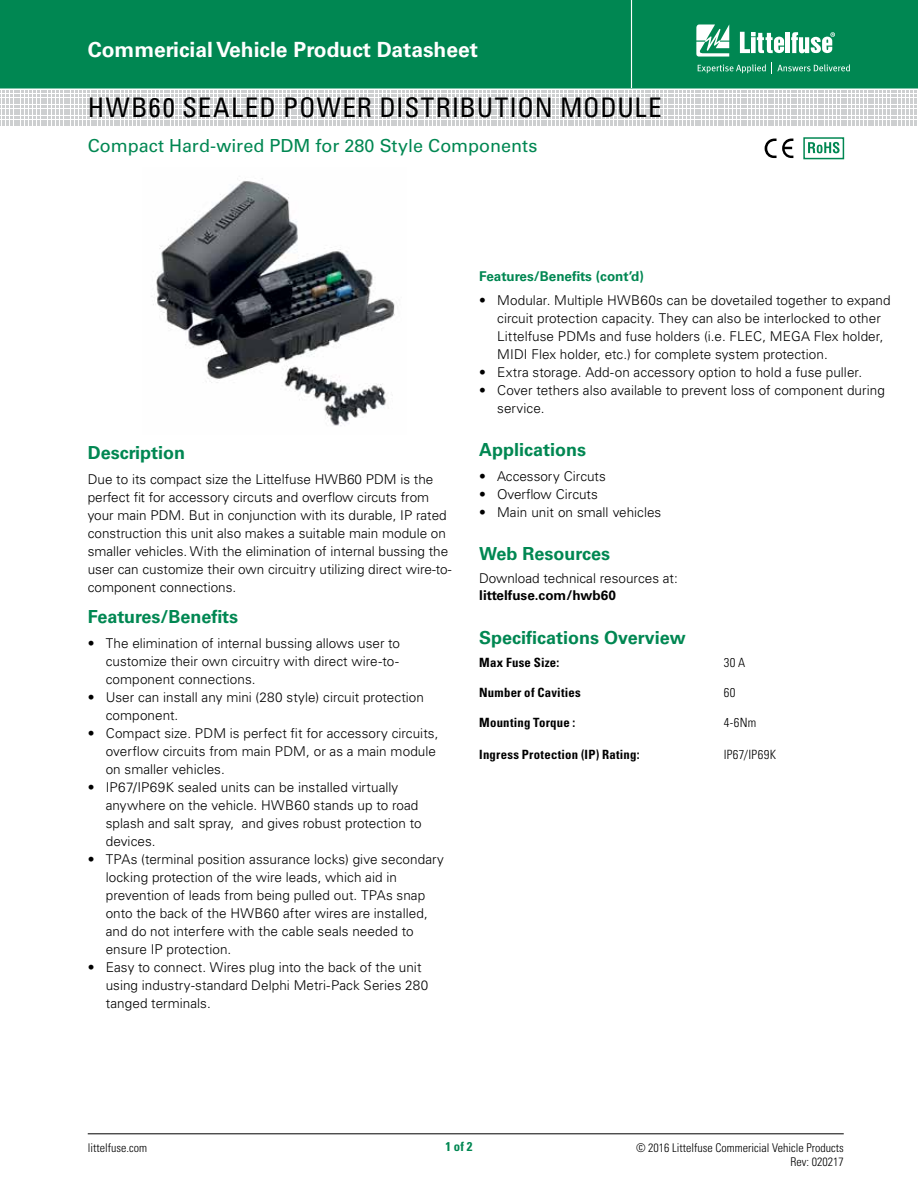
<style>
.page{position:relative;width:918px;height:1188px;background:#fff}
.page>*{position:absolute;margin:0;border:0;box-sizing:border-box;transform-origin:0 0}
.t1{font:condensed 27px "Univers LT Std";letter-spacing:.04em;color:#000}
.t2{font:700 21px "Univers LT Std";color:#fff}
.t3{font:700 18px "Univers LT Std";color:#008752}
.t4{font:18px "Univers LT Std";color:#008752}
.t5{font:300 13.5px/18px "Univers LT Std";color:#000}
.t6{font:700 13.5px "Univers LT Std";color:#008752}
.t7{font:700 13.5px "Univers LT Std";color:#000}
.t8{font:700 condensed 12.75px "Univers LT Std";letter-spacing:.02em;color:#000}
.t9{font:300 condensed 12.75px "Univers LT Std";letter-spacing:.025em;color:#000}
.t10{font:700 condensed 12.75px "Univers LT Std";color:#008752}
.t11{font:300 condensed 12px/13.5px "Univers LT Std";color:#000;text-align:right}
</style>
<div class="page">
<div style="left:0;top:0;width:918px;height:88px;background:#008752"></div>
<hr style="left:631px;top:0;width:1px;height:88px;background:#fff">
<hr style="left:88px;top:1134px;width:756px;height:1px;background:#000">
<svg style="left:0;top:91px;width:917px;height:35px"></svg>
<svg style="left:696px;top:24px;width:33px;height:33px"></svg>
<hr style="left:786px;top:32px;width:4px;height:21px;background:#fff">
<svg style="left:791px;top:32px;width:44px;height:21px"></svg>
<svg style="left:740px;top:32px;width:44px;height:21px"></svg>
<svg style="left:698px;top:64px;width:68px;height:9px"></svg>
<svg style="left:772px;top:63px;width:78px;height:11px"></svg>
<img style="left:153px;top:178px;width:242px;height:248px">
<svg style="left:808px;top:142px;width:32px;height:11px"></svg>
<div style="left:803px;top:137px;width:41px;height:22px;border:1px solid #008752"></div>
<svg style="left:765px;top:139px;width:28px;height:19px"></svg>
<h2 class="t2" style="left:88px;top:37px;width:392px">Commericial Vehicle Product Datasheet</h2>
<h1 class="t1" style="left:88px;top:91px;width:575px">HWB60 SEALED POWER DISTRIBUTION MODULE</h1>
<h3 class="t4" style="left:88px;top:135px;width:451px">Compact Hard-wired PDM for 280 Style Components</h3>
<h3 class="t3" style="left:88px;top:442px;width:99px">Description</h3>
<p class="t5" style="left:88px;top:470px;width:365px">Due to its compact size the Littelfuse HWB60 PDM is the perfect fit for accessory circuts and overflow circuts from your main PDM. But in conjunction with its durable, IP rated construction this unit also makes a suitable main module on smaller vehicles. With the elimination of internal bussing the user can customize their own circuitry utilizing direct wire-to&shy;component connections.</p>
<h3 class="t3" style="left:88px;top:606px;width:152px">Features/Benefits</h3>
<p class="t5" style="left:106px;top:634px;width:296px;text-align:justify;text-indent:-18px">• The elimination of internal bussing allows user to customize their own circuitry with direct wire-to&shy;component connections.</p>
<p class="t5" style="left:106px;top:688px;width:320px;text-indent:-18px">• User can install any mini (280 style) circuit protection component.</p>
<p class="t5" style="left:106px;top:724px;width:334px;text-indent:-18px">• Compact size. PDM is perfect fit for accessory circuits, overflow circuits from main PDM, or as a main module on smaller vehicles.</p>
<p class="t5" style="left:106px;top:778px;width:317px;text-indent:-18px">• IP67/IP69K sealed units can be installed virtually anywhere on the vehicle. HWB60 stands up to road splash and salt spray, and gives robust protection to devices.</p>
<p class="t5" style="left:106px;top:850px;width:340px;text-indent:-18px">• TPAs (terminal position assurance locks) give secondary locking protection of the wire leads, which aid in prevention of leads from being pulled out. TPAs snap onto the back of the HWB60 after wires are installed, and do not interfere with the cable seals needed to ensure IP protection.</p>
<p class="t5" style="left:106px;top:958px;width:324px;text-indent:-18px">• Easy to connect. Wires plug into the back of the unit using industry-standard Delphi Metri-Pack Series 280 tanged terminals.</p>
<p class="t6" style="left:479px;top:268px;width:166px">Features/Benefits (cont’d)</p>
<p class="t5" style="left:497px;top:291px;width:395px;text-indent:-18px">• Modular. Multiple HWB60s can be dovetailed together to expand circuit protection capacity. They can also be interlocked to other Littelfuse PDMs and fuse holders (i.e. FLEC, MEGA Flex holder, MIDI Flex holder, etc.) for complete system protection.</p>
<p class="t5" style="left:479px;top:363px;width:384px">• Extra storage. Add-on accessory option to hold a fuse puller.</p>
<p class="t5" style="left:497px;top:381px;width:389px;text-indent:-18px">• Cover tethers also available to prevent loss of component during service.</p>
<h3 class="t3" style="left:479px;top:439px;width:109px">Applications</h3>
<p class="t5" style="left:479px;top:467px;width:128px">• Accessory Circuts</p>
<p class="t5" style="left:479px;top:485px;width:120px">• Overflow Circuts</p>
<p class="t5" style="left:479px;top:503px;width:184px">• Main unit on small vehicles</p>
<h3 class="t3" style="left:479px;top:543px;width:132px">Web Resources</h3>
<p class="t5" style="left:479px;top:569px;width:200px">Download technical resources at:</p>
<p class="t7" style="left:479px;top:587px;width:138px">littelfuse.com/hwb60</p>
<h3 class="t3" style="left:479px;top:627px;width:208px">Specifications Overview</h3>
<p class="t8" style="left:479px;top:655px;width:82px">Max Fuse Size:</p>
<p class="t9" style="left:724px;top:655px;width:23px">30 A</p>
<p class="t8" style="left:479px;top:685px;width:103px">Number of Cavities</p>
<p class="t9" style="left:724px;top:685px;width:13px">60</p>
<p class="t8" style="left:479px;top:715px;width:98px">Mounting Torque :</p>
<p class="t9" style="left:724px;top:715px;width:34px">4-6Nm</p>
<p class="t8" style="left:479px;top:746px;width:162px">Ingress Protection (IP) Rating:</p>
<p class="t9" style="left:724px;top:746px;width:54px">IP67/IP69K</p>
<p class="t11" style="left:88px;top:1141px;width:61px">littelfuse.com</p>
<p class="t10" style="left:445px;top:1139px;width:29px">1 of 2</p>
<p class="t11" style="left:636px;top:1141px;width:209px">© 2016 Littelfuse Commericial Vehicle Products<br>Rev: 020217</p>
</div>
